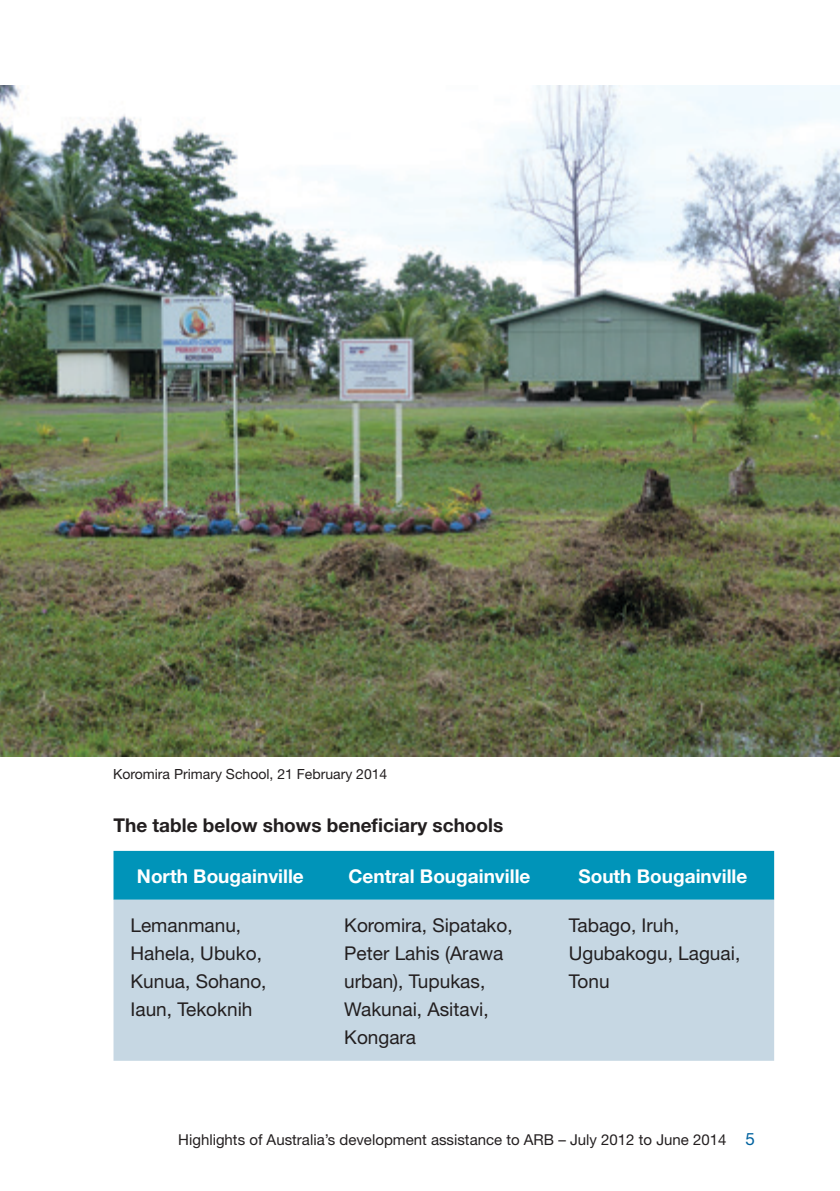
<style>
.page{position:relative;width:840px;height:1191px;background:#fff}
.page>*{position:absolute;margin:0;border:0;box-sizing:border-box;transform-origin:0 0}
._04__BODY_TEXT{font:19px/28px "Helvetica Neue";color:#231f20}
._04__BODY_TEXT-2{font:700 19px "Helvetica Neue";color:#fff}
._04__BODY_TEXT-3{font:700 19px "Helvetica Neue";color:#231f20}
.t1{font:15px "Helvetica Neue";color:#231f20}
.t2{font:14px "Helvetica Neue";color:#231f20}
.s1{font-size:17px;color:#00629f}
</style>
<div class="page">
<img style="left:0;top:85px;width:839px;height:671px">
<div style="left:113px;top:851px;width:660px;height:48px;background:#0094b9"></div>
<div style="left:113px;top:899px;width:660px;height:161px;background:#c6d7e3"></div>
<p class="t2" style="left:113px;top:765px;width:276px">Koromira Primary School, 21 February 2014</p>
<p class="_04__BODY_TEXT-3" style="left:113px;top:813px;width:391px">The table below shows beneficiary schools</p>
<p class="_04__BODY_TEXT-2" style="left:137px;top:864px;width:168px">North Bougainville</p>
<p class="_04__BODY_TEXT-2" style="left:348px;top:864px;width:183px">Central Bougainville</p>
<p class="_04__BODY_TEXT-2" style="left:578px;top:864px;width:170px">South Bougainville</p>
<p class="_04__BODY_TEXT" style="left:130px;top:910px;width:137px">Lemanmanu,<br>Hahela, Ubuko,<br>Kunua, Sohano,<br>Iaun, Tekoknih</p>
<p class="_04__BODY_TEXT" style="left:344px;top:910px;width:170px">Koromira, Sipatako,<br>Peter Lahis (Arawa urban), Tupukas,<br>Wakunai, Asitavi,<br>Kongara</p>
<p class="_04__BODY_TEXT" style="left:568px;top:910px;width:173px">Tabago, Iruh,<br>Ugubakogu, Laguai,<br>Tonu</p>
<p class="t1" style="left:178px;top:1130px;width:577px">Highlights of Australia’s development assistance to ARB – July 2012 to June 2014 <span class="s1">5</span></p>
</div>
